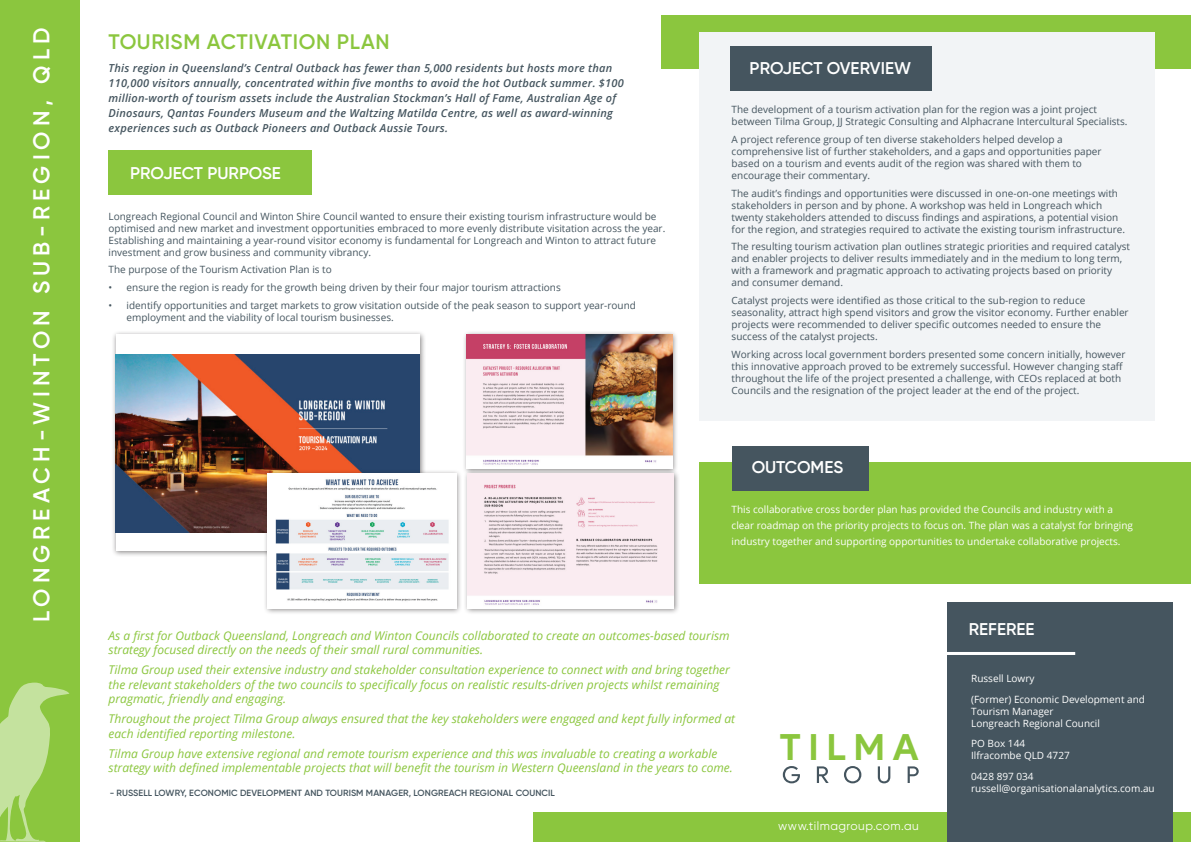
<style>
.page{position:relative;width:1191px;height:842px;background:#fff}
.page>*{position:absolute;margin:0;border:0;box-sizing:border-box;transform-origin:0 0}
.t1{font:700 36.2px "Product Sans";letter-spacing:.2em;color:#8bc63e}
.t2{font:600 23px "Gilroy";letter-spacing:.22em;color:#fff}
.t3{font:600 21px "Gilroy";letter-spacing:.03em;color:#8bc63e}
.t4{font:600 17px "Gilroy";color:#fff}
.t5{font:italic 12px/14.4px "Open Sans";color:#8bc63e}
.t6{font:12px "Gilroy";letter-spacing:.04em;color:#fff}
.t7{font:italic 600 11px/15px "Open Sans";letter-spacing:.02em;color:#45555f}
.t8{font:10px/12px "Open Sans";color:#45555f}
.t9{font:10px/12px "Open Sans";color:#fff}
.t10{font:600 9px "Gilroy";letter-spacing:.01em;color:#45555f}
</style>
<div class="page">
<div style="left:662px;top:15px;width:529px;height:53px;background:#8bc63e"></div>
<div style="left:699px;top:32px;width:455px;height:389px;background:#f2f4f6"></div>
<div style="left:533px;top:812px;width:658px;height:30px;background:#8bc63e"></div>
<div style="left:947px;top:602px;width:225px;height:240px;background:#45555f"></div>
<hr style="left:913px;top:652px;width:162px;height:3px;background:#fff">
<div style="left:0;top:0;width:79px;height:842px;background:#8bc63e"></div>
<div style="left:109px;top:150px;width:203px;height:45px;background:#8bc63e"></div>
<div style="left:730px;top:46px;width:201px;height:45px;background:#45555f"></div>
<div style="left:699px;top:463px;width:492px;height:121px;background:#8bc63e"></div>
<div style="left:732px;top:446px;width:136px;height:45px;background:#45555f"></div>
<svg style="left:0;top:683px;width:69px;height:159px"></svg>
<div style="left:111px;top:330px;width:315px;height:227px;background:#231f20;opacity:.54"></div>
<div style="left:116px;top:335px;width:304px;height:216px;background:#fff"></div>
<img style="left:116px;top:354px;width:304px;height:178px">
<div style="left:263px;top:469px;width:200px;height:146px;background:#231f20;opacity:.54"></div>
<img style="left:268px;top:474px;width:188px;height:134px">
<div style="left:462px;top:330px;width:216px;height:145px;background:#231f20;opacity:.54"></div>
<img style="left:466px;top:335px;width:206px;height:134px">
<div style="left:463px;top:469px;width:217px;height:146px;background:#231f20;opacity:.54"></div>
<img style="left:467px;top:474px;width:206px;height:134px">
<svg style="left:783px;top:766px;width:17px;height:17px"></svg>
<svg style="left:817px;top:766px;width:11px;height:17px"></svg>
<svg style="left:844px;top:766px;width:17px;height:17px"></svg>
<svg style="left:877px;top:766px;width:13px;height:17px"></svg>
<svg style="left:907px;top:766px;width:11px;height:17px"></svg>
<h2 class="t2" style="left:27px;top:622px;width:596px;rotate:-90deg">LONGREACH-WINTON SUB-REGION, QLD</h2>
<h3 class="t3" style="left:109px;top:29px;width:283px">TOURISM ACTIVATION PLAN</h3>
<p class="t7" style="left:109px;top:60px;width:517px">This region in Queensland’s Central Outback has fewer than 5,000 residents but hosts more than 110,000 visitors annually, concentrated within five months to avoid the hot Outback summer. $100 million-worth of tourism assets include the Australian Stockman’s Hall of Fame, Australian Age of Dinosaurs, Qantas Founders Museum and the Waltzing Matilda Centre, as well as award-winning experiences such as Outback Pioneers and Outback Aussie Tours.</p>
<h3 class="t4" style="left:130px;top:162px;width:152px">PROJECT PURPOSE</h3>
<p class="t8" style="left:109px;top:210px;width:558px">Longreach Regional Council and Winton Shire Council wanted to ensure their existing tourism infrastructure would be optimised and new market and investment opportunities embraced to more evenly distribute visitation across the year.<br>Establishing and maintaining a year-round visitor economy is fundamental for Longreach and Winton to attract future investment and grow business and community vibrancy.</p>
<p class="t8" style="left:109px;top:263px;width:225px">The purpose of the Tourism Activation Plan is to</p>
<p class="t8" style="left:109px;top:281px;width:454px">• ensure the region is ready for the growth being driven by their four major tourism attractions</p>
<p class="t8" style="left:127px;top:299px;width:511px;text-indent:-18px">• identify opportunities and target markets to grow visitation outside of the peak season to support year-round employment and the viability of local tourism businesses.</p>
<h3 class="t4" style="left:749px;top:57px;width:163px">PROJECT OVERVIEW</h3>
<p class="t8" style="left:731px;top:103px;width:397px">The development of a tourism activation plan for the region was a joint project between Tilma Group, JJ Strategic Consulting and Alphacrane Intercultural Specialists.</p>
<p class="t8" style="left:731px;top:133px;width:371px">A project reference group of ten diverse stakeholders helped develop a comprehensive list of further stakeholders, and a gaps and opportunities paper based on a tourism and events audit of the region was shared with them to encourage their commentary.</p>
<p class="t8" style="left:731px;top:187px;width:395px">The audit’s findings and opportunities were discussed in one-on-one meetings with stakeholders in person and by phone. A workshop was held in Longreach which twenty stakeholders attended to discuss findings and aspirations, a potential vision for the region, and strategies required to activate the existing tourism infrastructure.</p>
<p class="t8" style="left:731px;top:240px;width:400px">The resulting tourism activation plan outlines strategic priorities and required catalyst and enabler projects to deliver results immediately and in the medium to long term, with a framework and pragmatic approach to activating projects based on priority and consumer demand.</p>
<p class="t8" style="left:731px;top:294px;width:398px">Catalyst projects were identified as those critical to the sub-region to reduce seasonality, attract high spend visitors and grow the visitor economy. Further enabler projects were recommended to deliver specific outcomes needed to ensure the success of the catalyst projects.</p>
<p class="t8" style="left:731px;top:348px;width:395px">Working across local government borders presented some concern initially, however this innovative approach proved to be extremely successful. However changing staff throughout the life of the project presented a challenge, with CEOs replaced at both Councils and the resignation of the project leader at the end of the project.</p>
<h3 class="t4" style="left:751px;top:457px;width:93px">OUTCOMES</h3>
<p class="t9" style="left:731px;top:501px;width:403px;line-height:16px">This collaborative cross border plan has provided the Councils and industry with a clear roadmap on the priority projects to focus on. The plan was a catalyst for bringing industry together and supporting opportunities to undertake collaborative projects.</p>
<p class="t5" style="left:109px;top:628px;width:622px">As a first for Outback Queensland, Longreach and Winton Councils collaborated to create an outcomes-based tourism strategy focused directly on the needs of their small rural communities.</p>
<p class="t5" style="left:109px;top:662px;width:623px">Tilma Group used their extensive industry and stakeholder consultation experience to connect with and bring together the relevant stakeholders of the two councils to specifically focus on realistic results-driven projects whilst remaining pragmatic, friendly and engaging.</p>
<p class="t5" style="left:109px;top:711px;width:628px">Throughout the project Tilma Group always ensured that the key stakeholders were engaged and kept fully informed at each identified reporting milestone.</p>
<p class="t5" style="left:109px;top:746px;width:626px">Tilma Group have extensive regional and remote tourism experience and this was invaluable to creating a workable strategy with defined implementable projects that will benefit the tourism in Western Queensland in the years to come.</p>
<p class="t10" style="left:110px;top:787px;width:447px">- RUSSELL LOWRY, ECONOMIC DEVELOPMENT AND TOURISM MANAGER, LONGREACH REGIONAL COUNCIL</p>
<h1 class="t1" style="left:779px;top:723px;width:141px">TILMA</h1>
<p class="t6" style="left:778px;top:818px;width:142px">www.tilmagroup.com.au</p>
<h3 class="t4" style="left:969px;top:618px;width:67px">REFEREE</h3>
<p class="t9" style="left:971px;top:668px;width:175px;line-height:20.5px">Russell Lowry<br>(Former) Economic Development and</p>
<p class="t9" style="left:971px;top:705px;width:130px">Tourism Manager<br>Longreach Regional Council</p>
<p class="t9" style="left:971px;top:737px;width:100px">PO Box 144<br>Ilfracombe QLD 4727</p>
<p class="t9" style="left:971px;top:770px;width:185px">0428 897 034 russell@organisationalanalytics.com.au</p>
</div>
